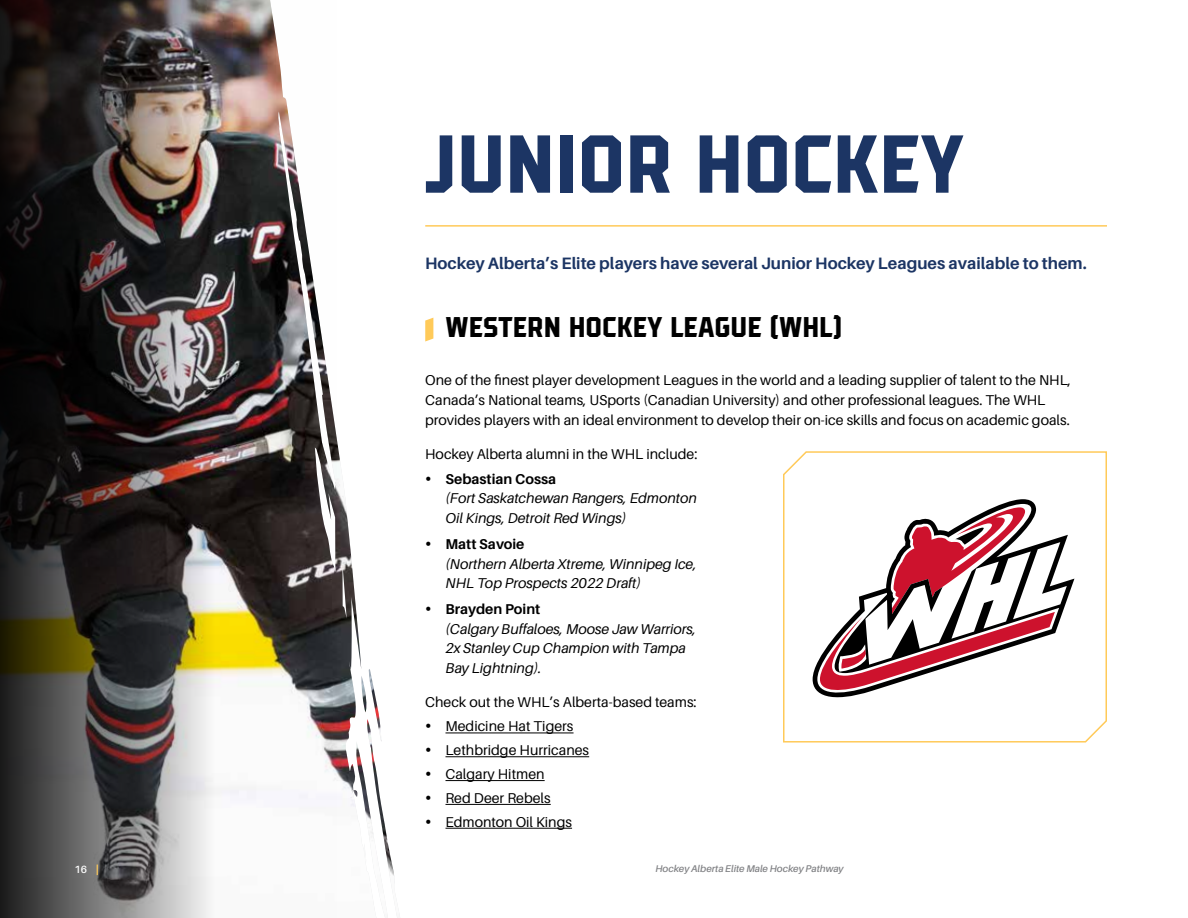
<style>
.page{position:relative;width:1188px;height:918px;background:#fff}
.page>*{position:absolute;margin:0;border:0;box-sizing:border-box;transform-origin:0 0}
.t1{font:81.9px "Outlast";color:#1c3564}
.t2{font:28.5px "Outlast";color:#000}
.t3{font:700 16.5px "Aileron";color:#1c3564}
.t4{font:14.25px/24px "Aileron";color:#000}
.t5{font:italic 14.25px/19.5px "Aileron";color:#000}
.t6{font:700 14.25px "Aileron";color:#000}
.t7{font:600 10.5px "Aileron";color:#fff}
.t8{font:italic 600 9.75px "Aileron";color:#818285}
.s1{font-weight:900;color:#ffca59}
</style>
<div class="page">
<img style="left:338px;top:447px;width:62px;height:470px">
<hr style="left:425px;top:225px;width:682px;height:2px;background:#ffca59">
<hr style="left:446px;top:733px;width:128px;height:1px;background:#000">
<hr style="left:446px;top:756px;width:143px;height:1px;background:#000">
<hr style="left:446px;top:780px;width:99px;height:1px;background:#000">
<hr style="left:446px;top:804px;width:105px;height:1px;background:#000">
<hr style="left:446px;top:828px;width:126px;height:1px;background:#000">
<svg style="left:425px;top:318px;width:8px;height:24px"></svg>
<svg style="left:783px;top:451px;width:324px;height:292px"></svg>
<img style="left:0;top:0;width:338px;height:918px">
<svg style="left:808px;top:494px;width:274px;height:217px"></svg>
<svg style="left:813px;top:499px;width:261px;height:205px"></svg>
<svg style="left:817px;top:504px;width:250px;height:192px"></svg>
<p class="t7" style="left:75px;top:863px;width:26px">16 <span class="s1">|</span></p>
<h1 class="t1" style="left:425px;top:115px;width:540px">JUNIOR HOCKEY</h1>
<p class="t3" style="left:425px;top:254px;width:663px">Hockey Alberta’s Elite players have several Junior Hockey Leagues available to them.</p>
<h2 class="t2" style="left:446px;top:310px;width:398px">WESTERN HOCKEY LEAGUE (WHL)</h2>
<p class="t4" style="left:425px;top:370px;width:647px;line-height:20.2px">One of the finest player development Leagues in the world and a leading supplier of talent to the NHL,<br>Canada’s National teams, USports (Canadian University) and other professional leagues. The WHL provides players with an ideal environment to develop their on-ice skills and focus on academic goals.</p>
<p class="t4" style="left:425px;top:442px;width:274px">Hockey Alberta alumni in the WHL include:</p>
<p class="t6" style="left:445px;top:471px;width:112px">Sebastian Cossa</p>
<p class="t5" style="left:445px;top:489px;width:253px">(Fort Saskatchewan Rangers, Edmonton<br>Oil Kings, Detroit Red Wings)</p>
<p class="t6" style="left:445px;top:536px;width:80px">Matt Savoie</p>
<p class="t5" style="left:445px;top:554px;width:253px">(Northern Alberta Xtreme, Winnipeg Ice,<br>NHL Top Prospects 2022 Draft)</p>
<p class="t6" style="left:445px;top:601px;width:96px">Brayden Point</p>
<p class="t5" style="left:445px;top:619px;width:252px">(Calgary Buffaloes, Moose Jaw Warriors,<br>2x Stanley Cup Champion with Tampa<br>Bay Lightning).</p>
<p class="t4" style="left:445px;top:690px;width:253px;text-indent:-20px">Check out the WHL’s Alberta-based teams:<br>Medicine Hat Tigers<br>Lethbridge Hurricanes<br>Calgary Hitmen<br>Red Deer Rebels<br>Edmonton Oil Kings</p>
<p class="t8" style="left:655px;top:863px;width:190px">Hockey Alberta Elite Male Hockey Pathway</p>
</div>
